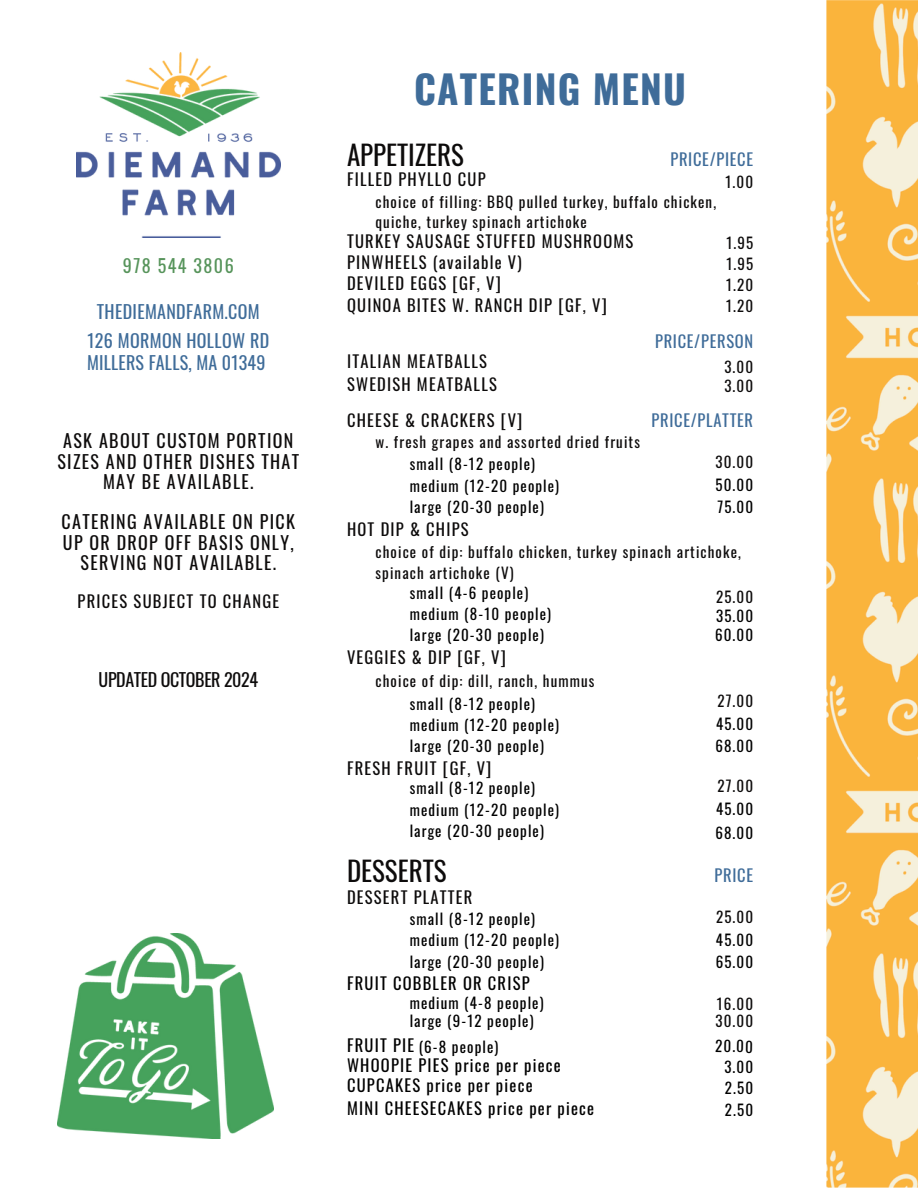
<style>
.page{position:relative;width:918px;height:1188px;background:#fff}
.page>*{position:absolute;margin:0;border:0;box-sizing:border-box;transform-origin:0 0}
.t1{font:700 38.85px "Oswald";letter-spacing:.035em;color:#3f6c99}
.t2{font:27px "Oswald";color:#0d0b0b}
.t3{font:18px/20.2px "Oswald";letter-spacing:.075em;color:#0d0b0b;text-align:center}
.t4{font:18px/21.3px "Oswald";letter-spacing:.02em;color:#3f6c99}
.t5{font:18px "Oswald";letter-spacing:-.02em;color:#0d0b0b}
.t6{font:18px "Oswald";letter-spacing:.08em;color:#57945b}
.t7{font:16.5px/22.5px "Oswald";letter-spacing:.075em;color:#0d0b0b}
.t8{font:16.5px/22.5px "Oswald";letter-spacing:.075em;color:#000}
.t9{font:16.5px "Oswald";letter-spacing:.04em;color:#3f6c99}
.t10{font:15px "Oswald";letter-spacing:.075em;color:#000}
.t11{font:15px/20.2px "Oswald";letter-spacing:.075em;color:#0d0b0b}
.s1{font-size:16.5px}
</style>
<div class="page">
<img style="left:826px;top:1px;width:92px;height:1186px">
<img style="left:58px;top:934px;width:216px;height:205px">
<img style="left:76px;top:53px;width:204px;height:185px">
<h3 class="t6" style="left:123px;top:251px;width:112px">978 544 3806</h3>
<p class="t4" style="left:97px;top:300px;width:165px">THEDIEMANDFARM.COM</p>
<p class="t4" style="left:87px;top:329px;width:184px">126 MORMON HOLLOW RD<br>MILLERS FALLS, MA 01349</p>
<p class="t3" style="left:57px;top:430px;width:243px">ASK ABOUT CUSTOM PORTION<br>SIZES AND OTHER DISHES THAT<br>MAY BE AVAILABLE.</p>
<p class="t3" style="left:62px;top:511px;width:235px">CATERING AVAILABLE ON PICK<br>UP OR DROP OFF BASIS ONLY,<br>SERVING NOT AVAILABLE.</p>
<p class="t7" style="left:78px;top:589px;width:203px">PRICES SUBJECT TO CHANGE</p>
<p class="t5" style="left:99px;top:666px;width:161px">UPDATED OCTOBER 2024</p>
<h3 class="t1" style="left:414px;top:59px;width:274px">CATERING MENU</h3>
<p class="t2" style="left:347px;top:134px;width:118px">APPETIZERS</p>
<p class="t9" style="left:670px;top:146px;width:84px">PRICE/PIECE</p>
<h3 class="t11" style="left:376px;top:191px;width:342px">choice of filling: BBQ pulled turkey, buffalo chicken, quiche, turkey spinach artichoke</h3>
<p class="t7" style="left:347px;top:168px;width:140px">FILLED PHYLLO CUP</p>
<h3 class="t11" style="left:726px;top:171px;width:29px">1.00</h3>
<p class="t7" style="left:347px;top:229px;width:288px">TURKEY SAUSAGE STUFFED MUSHROOMS</p>
<p class="t11" style="left:726px;top:232px;width:28px">1.95</p>
<p class="t7" style="left:347px;top:250px;width:176px">PINWHEELS (available V)</p>
<p class="t11" style="left:726px;top:253px;width:28px">1.95</p>
<p class="t11" style="left:726px;top:274px;width:29px">1.20</p>
<p class="t11" style="left:726px;top:295px;width:29px">1.20</p>
<h3 class="t7" style="left:347px;top:271px;width:261px">DEVILED EGGS [GF, V]<br>QUINOA BITES W. RANCH DIP [GF, V]</h3>
<p class="t7" style="left:347px;top:350px;width:141px">ITALIAN MEATBALLS</p>
<p class="t7" style="left:347px;top:373px;width:151px">SWEDISH MEATBALLS</p>
<p class="t9" style="left:655px;top:328px;width:100px">PRICE/PERSON</p>
<p class="t11" style="left:724px;top:356px;width:30px">3.00</p>
<p class="t11" style="left:724px;top:375px;width:30px">3.00</p>
<h4 class="t7" style="left:347px;top:408px;width:177px">CHEESE &amp; CRACKERS [V]</h4>
<p class="t9" style="left:652px;top:407px;width:103px">PRICE/PLATTER</p>
<h4 class="t11" style="left:376px;top:432px;width:266px">w. fresh grapes and assorted dried fruits</h4>
<p class="t10" style="left:410px;top:453px;width:127px">small (8-12 people)</p>
<p class="t10" style="left:410px;top:474px;width:151px">medium (12-20 people)</p>
<h3 class="t10" style="left:410px;top:495px;width:136px">large (20-30 people)</h3>
<h3 class="t7" style="left:347px;top:518px;width:123px">HOT DIP &amp; CHIPS</h3>
<h3 class="t11" style="left:715px;top:451px;width:39px">30.00</h3>
<p class="t10" style="left:715px;top:473px;width:39px">50.00</p>
<p class="t10" style="left:717px;top:495px;width:37px">75.00</p>
<p class="t11" style="left:376px;top:541px;width:367px">choice of dip: buffalo chicken, turkey spinach artichoke, spinach artichoke (V)</p>
<p class="t10" style="left:410px;top:581px;width:120px">small (4-6 people)</p>
<p class="t10" style="left:410px;top:602px;width:143px">medium (8-10 people)</p>
<p class="t10" style="left:410px;top:623px;width:136px">large (20-30 people)</p>
<h3 class="t7" style="left:347px;top:646px;width:160px">VEGGIES &amp; DIP [GF, V]</h3>
<p class="t11" style="left:376px;top:670px;width:220px">choice of dip: dill, ranch, hummus</p>
<p class="t10" style="left:410px;top:692px;width:127px">small (8-12 people)</p>
<p class="t10" style="left:410px;top:713px;width:151px">medium (12-20 people)</p>
<p class="t10" style="left:410px;top:734px;width:136px">large (20-30 people)</p>
<h2 class="t7" style="left:347px;top:757px;width:146px">FRESH FRUIT [GF, V]</h2>
<p class="t10" style="left:410px;top:776px;width:127px">small (8-12 people)</p>
<p class="t10" style="left:410px;top:798px;width:151px">medium (12-20 people)</p>
<p class="t10" style="left:410px;top:819px;width:136px">large (20-30 people)</p>
<p class="t11" style="left:716px;top:586px;width:39px">25.00</p>
<p class="t10" style="left:715px;top:623px;width:40px">60.00</p>
<p class="t10" style="left:716px;top:604px;width:39px">35.00</p>
<p class="t11" style="left:717px;top:690px;width:37px">27.00</p>
<p class="t10" style="left:716px;top:712px;width:39px">45.00</p>
<p class="t10" style="left:715px;top:734px;width:39px">68.00</p>
<p class="t11" style="left:717px;top:776px;width:37px">27.00</p>
<p class="t10" style="left:716px;top:797px;width:39px">45.00</p>
<p class="t10" style="left:715px;top:821px;width:39px">68.00</p>
<h3 class="t2" style="left:347px;top:850px;width:101px">DESSERTS</h3>
<h3 class="t9" style="left:715px;top:862px;width:40px">PRICE</h3>
<h1 class="t7" style="left:347px;top:885px;width:127px">DESSERT PLATTER</h1>
<h3 class="t10" style="left:410px;top:907px;width:127px">small (8-12 people)</h3>
<h3 class="t10" style="left:410px;top:929px;width:151px">medium (12-20 people)</h3>
<p class="t10" style="left:410px;top:950px;width:136px">large (20-30 people)</p>
<p class="t8" style="left:347px;top:972px;width:184px">FRUIT COBBLER OR CRISP</p>
<h3 class="t10" style="left:410px;top:991px;width:135px">medium (4-8 people)</h3>
<p class="t10" style="left:410px;top:1009px;width:125px">large (9-12 people)</p>
<h3 class="t11" style="left:716px;top:906px;width:39px">25.00</h3>
<h3 class="t10" style="left:716px;top:928px;width:39px">45.00</h3>
<h3 class="t10" style="left:716px;top:950px;width:39px">65.00</h3>
<h2 class="t11" style="left:717px;top:993px;width:38px">16.00</h2>
<h3 class="t11" style="left:715px;top:1010px;width:39px">30.00</h3>
<p class="t10" style="left:347px;top:1035px;width:153px"><span class="s1">FRUIT PIE</span> (6-8 people)</p>
<p class="t10" style="left:716px;top:1034px;width:39px;rotate:1deg">20.00</p>
<h3 class="t8" style="left:347px;top:1053px;width:215px">WHOOPIE PIES price per piece</h3>
<p class="t10" style="left:724px;top:1055px;width:30px">3.00</p>
<h4 class="t8" style="left:347px;top:1074px;width:249px">CUPCAKES price per piece<br>MINI CHEESECAKES price per piece</h4>
<h3 class="t10" style="left:725px;top:1077px;width:30px">2.50</h3>
<p class="t10" style="left:725px;top:1098px;width:30px">2.50</p>
</div>
